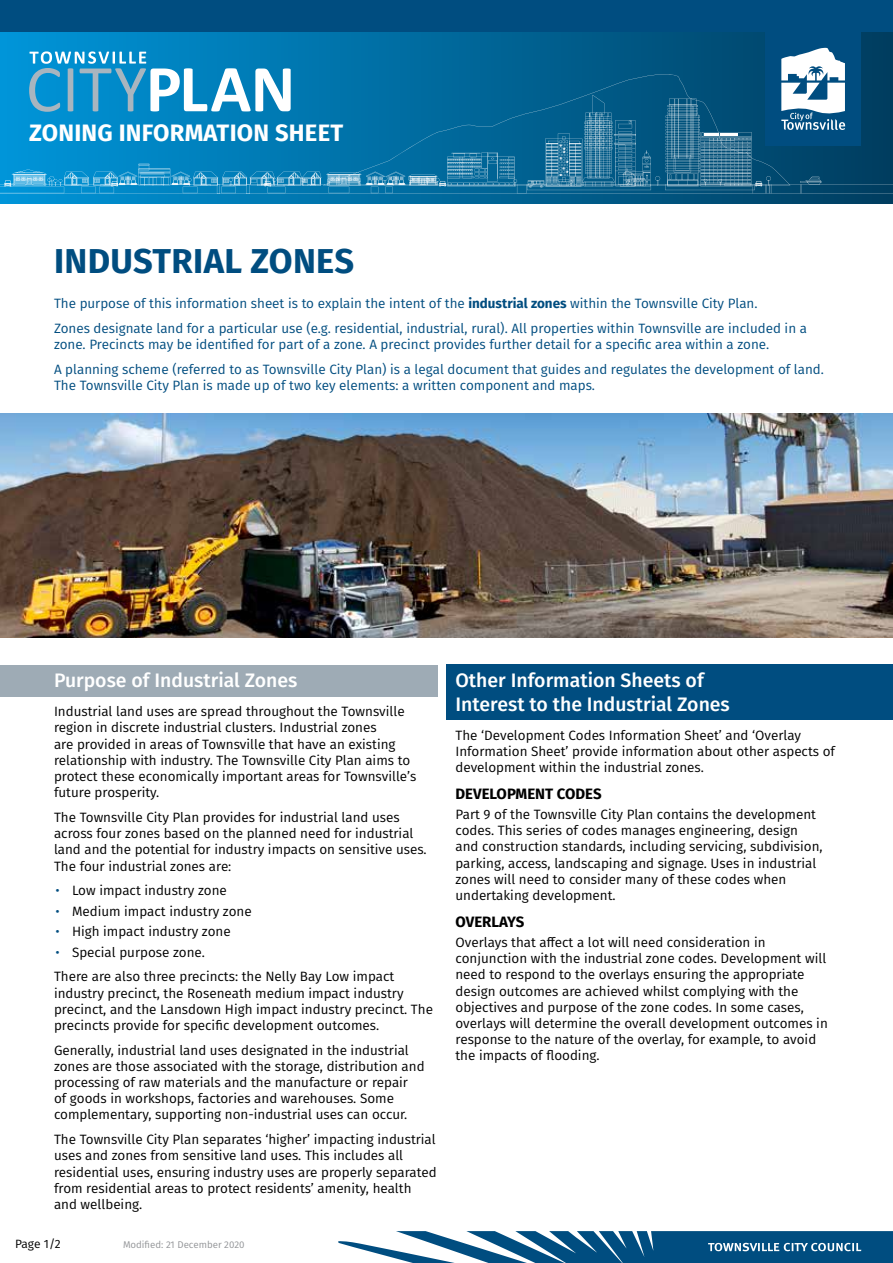
<style>
.page{position:relative;width:893px;height:1263px;background:#fff}
.page>*{position:absolute;margin:0;border:0;box-sizing:border-box;transform-origin:0 0}
.t1{font:700 34.5px "Fira Sans";letter-spacing:.01em;color:#004d80}
.t2{font:700 23.7px "Fira Sans";letter-spacing:.01em;color:#fff}
.t3{font:500 19.5px/23.4px "Fira Sans";color:#fff}
.t4{font:700 15px "Fira Sans";color:#000}
.t5{font:13.5px/16.2px "Fira Sans";color:#000}
.t6{font:13.5px/24.8px "Fira Sans";color:#004d80}
.t7{font:12px "Fira Sans";color:#000}
.t8{font:9.75px "Fira Sans";color:#939598}
.s1{font-weight:700}
.s2{color:#004d80}
</style>
<div class="page">
<div style="left:0;top:665px;width:437px;height:32px;background:#9eabb5"></div>
<div style="left:447px;top:665px;width:446px;height:55px;background:#004d80"></div>
<img style="left:0;top:413px;width:893px;height:225px">
<div style="left:0;top:22px;width:893px;height:182px;background:linear-gradient(to right,#0095d9,#003d5f)"></div>
<div style="left:0;top:0;width:893px;height:32px;background:#004d80"></div>
<svg style="left:338px;top:1231px;width:555px;height:32px"></svg>
<div style="left:765px;top:22px;width:96px;height:124px;background:#004d80"></div>
<svg style="left:781px;top:48px;width:64px;height:26px"></svg>
<svg style="left:0;top:74px;width:893px;height:120px"></svg>
<svg style="left:449px;top:158px;width:65px;height:20px"></svg>
<svg style="left:121px;top:177px;width:14px;height:6px"></svg>
<svg style="left:251px;top:179px;width:6px;height:4px"></svg>
<svg style="left:278px;top:179px;width:6px;height:4px"></svg>
<svg style="left:174px;top:177px;width:23px;height:16px"></svg>
<svg style="left:211px;top:179px;width:27px;height:14px"></svg>
<svg style="left:329px;top:187px;width:20px;height:6px"></svg>
<svg style="left:368px;top:177px;width:35px;height:16px"></svg>
<svg style="left:81px;top:179px;width:19px;height:14px"></svg>
<svg style="left:618px;top:121px;width:14px;height:22px"></svg>
<svg style="left:644px;top:159px;width:5px;height:8px"></svg>
<svg style="left:546px;top:141px;width:35px;height:42px"></svg>
<svg style="left:701px;top:133px;width:38px;height:3px"></svg>
<svg style="left:29px;top:51px;width:262px;height:61px"></svg>
<h2 class="t2" style="left:29px;top:113px;width:315px">ZONING INFORMATION SHEET</h2>
<h1 class="t1" style="left:54px;top:232px;width:301px">INDUSTRIAL ZONES</h1>
<p class="t6" style="left:54px;top:291px;width:754px">The purpose of this information sheet is to explain the intent of the <span class="s1">industrial zones</span> within the Townsville City Plan.<br>Zones designate land for a particular use (e.g. residential, industrial, rural). All properties within Townsville are included in a</p>
<p class="t6" style="left:54px;top:332px;width:771px">zone. Precincts may be identified for part of a zone. A precinct provides further detail for a specific area within a zone.<br>A planning scheme (referred to as Townsville City Plan) is a legal document that guides and regulates the development of land.</p>
<p class="t6" style="left:54px;top:373px;width:543px">The Townsville City Plan is made up of two key elements: a written component and maps.</p>
<h3 class="t3" style="left:54px;top:668px;width:245px">Purpose of Industrial Zones</h3>
<p class="t5" style="left:54px;top:703px;width:364px">Industrial land uses are spread throughout the Townsville region in discrete industrial clusters. Industrial zones<br>are provided in areas of Townsville that have an existing relationship with industry. The Townsville City Plan aims to protect these economically important areas for Townsville’s future prosperity.</p>
<p class="t5" style="left:54px;top:809px;width:374px">The Townsville City Plan provides for industrial land uses across four zones based on the planned need for industrial land and the potential for industry impacts on sensitive uses.<br>The four industrial zones are:</p>
<p class="t5" style="left:55px;top:882px;width:173px"><span class="s2">•</span> Low impact industry zone</p>
<p class="t5" style="left:55px;top:902px;width:198px"><span class="s2">•</span> Medium impact industry zone</p>
<p class="t5" style="left:55px;top:923px;width:177px"><span class="s2">•</span> High impact industry zone</p>
<p class="t5" style="left:54px;top:939px;width:342px;line-height:24.8px"><span class="s2">•</span> Special purpose zone.<br>There are also three precincts: the Nelly Bay Low impact</p>
<p class="t5" style="left:54px;top:984px;width:380px">industry precinct, the Roseneath medium impact industry precinct, and the Lansdown High impact industry precinct. The precincts provide for specific development outcomes.</p>
<p class="t5" style="left:54px;top:1041px;width:372px">Generally, industrial land uses designated in the industrial zones are those associated with the storage, distribution and processing of raw materials and the manufacture or repair<br>of goods in workshops, factories and warehouses. Some complementary, supporting non-industrial uses can occur.</p>
<p class="t5" style="left:54px;top:1131px;width:384px">The Townsville City Plan separates ‘higher’ impacting industrial uses and zones from sensitive land uses. This includes all residential uses, ensuring industry uses are properly separated from residential areas to protect residents’ amenity, health and wellbeing.</p>
<p class="t7" style="left:15px;top:1235px;width:47px">Page 1/2</p>
<p class="t8" style="left:123px;top:1237px;width:123px">Modified: 21 December 2020</p>
<h3 class="t3" style="left:455px;top:668px;width:276px">Other Information Sheets of<br>Interest to the Industrial Zones</h3>
<p class="t5" style="left:455px;top:726px;width:381px">The ‘Development Codes Information Sheet’ and ‘Overlay<br>Information Sheet’ provide information about other aspects of development within the industrial zones.</p>
<p class="t4" style="left:455px;top:781px;width:148px">DEVELOPMENT CODES</p>
<p class="t5" style="left:455px;top:806px;width:369px">Part 9 of the Townsville City Plan contains the development codes. This series of codes manages engineering, design and construction standards, including servicing, subdivision, parking, access, landscaping and signage. Uses in industrial zones will need to consider many of these codes when undertaking development.</p>
<p class="t4" style="left:455px;top:909px;width:70px">OVERLAYS</p>
<p class="t5" style="left:455px;top:934px;width:374px">Overlays that affect a lot will need consideration in conjunction with the industrial zone codes. Development will need to respond to the overlays ensuring the appropriate design outcomes are achieved whilst complying with the objectives and purpose of the zone codes. In some cases, overlays will determine the overall development outcomes in response to the nature of the overlay, for example, to avoid the impacts of flooding.</p>
</div>
